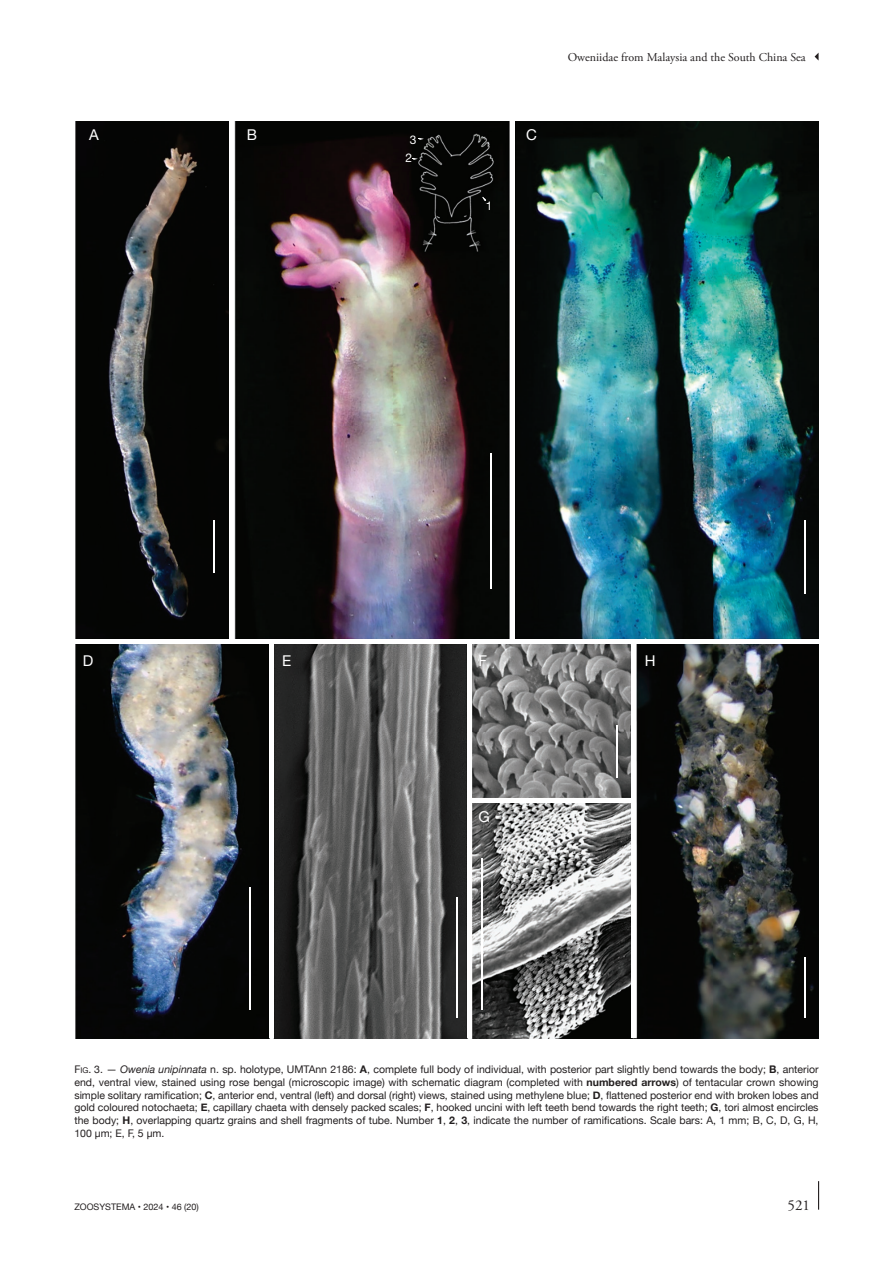
<style>
.page{position:relative;width:893px;height:1263px;background:#fff}
.page>*{position:absolute;margin:0;border:0;box-sizing:border-box;transform-origin:0 0}
.t1{font:15px "Helvetica Neue";color:#fff}
.t2{font:15px "Adobe Garamond Pro";color:#231f20}
.t3{font:12px "Adobe Garamond Pro";color:#231f20}
.t4{font:12px "Helvetica Neue";color:#fff}
.t5{font:10.5px/12.8px "Helvetica Neue";color:#231f20;text-align:justify}
.t6{font:9px "Helvetica Neue";color:#231f20}
.s1{font-style:inherit}
.s2{font-size:7.8px}
.s3{font-style:italic}
.s4{font-weight:700}
</style>
<div class="page">
<svg style="left:818px;top:1181px;width:1px;height:29px"></svg>
<svg style="left:815px;top:53px;width:4px;height:8px"></svg>
<img style="left:76px;top:122px;width:743px;height:917px">
<hr style="left:213px;top:520px;width:1px;height:53px;background:#fff">
<hr style="left:491px;top:453px;width:1px;height:135px;background:#fff">
<hr style="left:804px;top:520px;width:1px;height:73px;background:#fff">
<hr style="left:250px;top:887px;width:1px;height:123px;background:#fff">
<hr style="left:456px;top:897px;width:2px;height:121px;background:#fff">
<hr style="left:617px;top:726px;width:1px;height:52px;background:#fff">
<hr style="left:804px;top:957px;width:1px;height:61px;background:#fff">
<hr style="left:481px;top:858px;width:1px;height:152px;background:#fff">
<svg style="left:483px;top:197px;width:3px;height:4px"></svg>
<hr style="left:229px;top:122px;width:4px;height:519px;background:#fff">
<hr style="left:269px;top:641px;width:4px;height:397px;background:#fff">
<div style="left:467px;top:641px;width:5px;height:397px;background:#fff"></div>
<hr style="left:632px;top:641px;width:4px;height:397px;background:#fff">
<hr style="left:74px;top:639px;width:745px;height:4px;background:#fff">
<hr style="left:469px;top:798px;width:163px;height:4px;background:#fff">
<div style="left:510px;top:122px;width:5px;height:519px;background:#fff"></div>
<h1 class="t1" style="left:89px;top:124px;width:11px">A</h1>
<h1 class="t1" style="left:247px;top:124px;width:12px">B</h1>
<p class="t4" style="left:410px;top:131px;width:8px">3</p>
<p class="t4" style="left:405px;top:149px;width:8px">2</p>
<p class="t4" style="left:486px;top:197px;width:8px">1</p>
<h1 class="t1" style="left:526px;top:124px;width:12px">C</h1>
<p class="t3" style="left:568px;top:50px;width:240px">Oweniidae from Malaysia and the South China Sea</p>
<h1 class="t1" style="left:83px;top:649px;width:12px">D</h1>
<h1 class="t1" style="left:282px;top:649px;width:11px">E</h1>
<h1 class="t1" style="left:478px;top:649px;width:10px">F</h1>
<h1 class="t1" style="left:478px;top:805px;width:13px">G</h1>
<h1 class="t1" style="left:645px;top:649px;width:12px">H</h1>
<p class="t5" style="left:74px;top:1063px;width:746px"><span class="s1">F</span><span class="s2">ig</span><span class="s1">. 3</span>. — <span class="s3">Owenia unipinnata</span> n. sp. holotype, UMTAnn 2186: <span class="s4">A</span>, complete full body of individual, with posterior part slightly bend towards the body; <span class="s4">B</span>, anterior end, ventral view, stained using rose bengal (microscopic image) with schematic diagram (completed with <span class="s4">numbered arrows</span>) of tentacular crown showing simple solitary ramification; <span class="s4">C</span>, anterior end, ventral (left) and dorsal (right) views, stained using methylene blue; <span class="s4">D</span>, flattened posterior end with broken lobes and gold coloured notochaeta; <span class="s4">E</span>, capillary chaeta with densely packed scales; <span class="s4">F</span>, hooked uncini with left teeth bend towards the right teeth; <span class="s4">G</span>, tori almost encircles the body; <span class="s4">H</span>, overlapping quartz grains and shell fragments of tube. Number <span class="s4">1</span>, <span class="s4">2</span>, <span class="s4">3</span>, indicate the number of ramifications. Scale bars: A, 1 mm; B, C, D, G, H, 100 µm; E, F, 5 µm.</p>
<p class="t6" style="left:74px;top:1200px;width:126px">ZOOSYSTEMA • 2024 • 46 (20)</p>
<h1 class="t2" style="left:788px;top:1196px;width:24px">521</h1>
</div>
